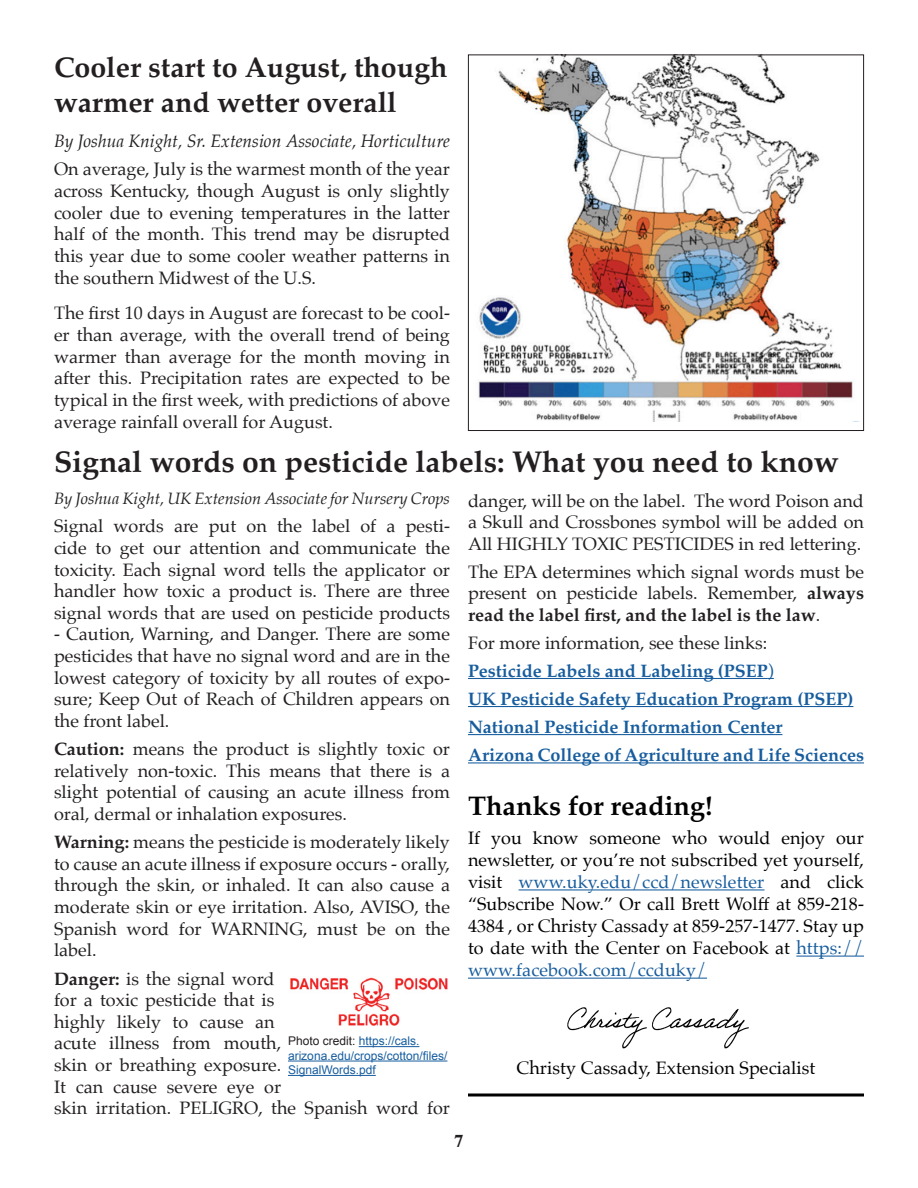
<style>
.page{position:relative;width:918px;height:1188px;background:#fff}
.page>*{position:absolute;margin:0;border:0;box-sizing:border-box;transform-origin:0 0}
.t1{font:700 30px "Palatino";color:#231f20}
.t2{font:700 28.5px/34.2px "Palatino";color:#231f20}
.t3{font:700 27px "Palatino";color:#000}
.t4{font:18px/21.6px "Palatino";color:#231f20;text-align:justify}
.t5{font:18px/22px "Palatino";letter-spacing:.005em;color:#000;text-align:justify}
.t6{font:700 18px "Palatino";color:#175d9e}
.t7{font:italic 18px "Palatino";color:#231f20}
.t8{font:700 18px "Times";color:#231f20}
.t9{font:italic 16.5px "Palatino";color:#231f20}
.t10{font:12px/14.4px "Arial";color:#175d9e}
.s1{font-weight:700}
.s2{color:#231f20}
.s3{font-weight:400}
.s4{color:#175d9e}
</style>
<div class="page">
<hr style="left:519px;top:889px;width:245px;height:1px;background:#175d9e">
<hr style="left:796px;top:956px;width:68px;height:1px;background:#175d9e">
<hr style="left:468px;top:978px;width:239px;height:1px;background:#175d9e">
<hr style="left:468px;top:1094px;width:396px;height:2px;background:#000">
<img style="left:478px;top:56px;width:375px;height:365px">
<div style="left:468px;top:54px;width:396px;height:377px;border:1px solid #231f20"></div>
<hr style="left:468px;top:678px;width:300px;height:1px;background:#175d9e">
<hr style="left:468px;top:706px;width:385px;height:1px;background:#175d9e">
<hr style="left:468px;top:734px;width:314px;height:1px;background:#175d9e">
<hr style="left:468px;top:762px;width:396px;height:1px;background:#175d9e">
<img style="left:290px;top:977px;width:158px;height:49px">
<hr style="left:359px;top:1046px;width:60px;height:1px;background:#175d9e">
<hr style="left:288px;top:1061px;width:159px;height:1px;background:#175d9e">
<hr style="left:288px;top:1075px;width:88px;height:1px;background:#175d9e">
<img style="left:567px;top:1007px;width:182px;height:42px">
<p class="t2" style="left:54px;top:50px;width:395px">Cooler start to August, though warmer and wetter overall</p>
<p class="t7" style="left:54px;top:125px;width:397px">By Joshua Knight, Sr. Extension Associate, Horticulture</p>
<p class="t4" style="left:54px;top:158px;width:398px">On average, July is the warmest month of the year across Kentucky, though August is only slightly cooler due to evening temperatures in the latter half of the month. This trend may be disrupted this year due to some cooler weather patterns in the southern Midwest of the U.S.</p>
<p class="t4" style="left:54px;top:302px;width:397px">The first 10 days in August are forecast to be cool&shy;er than average, with the overall trend of being warmer than average for the month moving in after this. Precipitation rates are expected to be typical in the first week, with predictions of above average rainfall overall for August.</p>
<p class="t1" style="left:54px;top:436px;width:786px">Signal words on pesticide labels: What you need to know</p>
<p class="t9" style="left:54px;top:484px;width:398px">By Joshua Kight, UK Extension Associate for Nursery Crops</p>
<p class="t4" style="left:54px;top:515px;width:398px">Signal words are put on the label of a pesti&shy;cide to get our attention and communicate the toxicity. Each signal word tells the applicator or handler how toxic a product is. There are three signal words that are used on pesticide products</p>
<p class="t4" style="left:54px;top:623px;width:398px">- Caution, Warning, and Danger. There are some pesticides that have no signal word and are in the lowest category of toxicity by all routes of expo&shy;sure; Keep Out of Reach of Children appears on the front label.</p>
<p class="t4" style="left:54px;top:738px;width:398px"><span class="s1">Caution:</span> means the product is slightly toxic or relatively non-toxic. This means that there is a slight potential of causing an acute illness from oral, dermal or inhalation exposures.</p>
<p class="t4" style="left:54px;top:831px;width:398px"><span class="s1">Warning:</span> means the pesticide is moderately likely to cause an acute illness if exposure occurs - orally, through the skin, or inhaled. It can also cause a moderate skin or eye irritation. Also, AVISO, the Spanish word for WARNING, must be on the label.</p>
<p class="t4" style="left:54px;top:968px;width:398px;text-align:left"><span class="s1">Danger:</span> is the signal word<br>for a toxic pesticide that is<br>highly likely to cause an<br>acute illness from mouth,<br>skin or breathing exposure.<br>It can cause severe eye or<br>skin irritation. PELIGRO, the Spanish word for</p>
<p class="t10" style="left:288px;top:1034px;width:161px"><span class="s2">Photo credit:</span> https://cals. arizona.edu/crops/cotton/files/<br>SignalWords.pdf</p>
<p class="t4" style="left:468px;top:490px;width:397px">danger, will be on the label. The word Poison and a Skull and Crossbones symbol will be added on All HIGHLY TOXIC PESTICIDES in red lettering.</p>
<p class="t4" style="left:468px;top:561px;width:397px">The EPA determines which signal words must be present on pesticide labels. Remember, <span class="s1">always read the label first, and the label is the law</span>.</p>
<p class="t4" style="left:468px;top:632px;width:301px">For more information, see these links:</p>
<p class="t6" style="left:468px;top:655px;width:307px">Pesticide Labels and Labeling (PSEP<span class="s3">)</span></p>
<p class="t6" style="left:468px;top:683px;width:387px">UK Pesticide Safety Education Program (PSEP)</p>
<p class="t6" style="left:468px;top:711px;width:316px">National Pesticide Information Center</p>
<p class="t6" style="left:468px;top:740px;width:398px">Arizona College of Agriculture and Life Sciences</p>
<p class="t3" style="left:468px;top:783px;width:246px">Thanks for reading!</p>
<p class="t5" style="left:468px;top:827px;width:398px">If you know someone who would enjoy our newsletter, or you’re not subscribed yet yourself, visit <span class="s4">www.uky.edu/ccd/newsletter</span> and click “Subscribe Now.” Or call Brett Wolff at 859-218- 4384 , or Christy Cassady at 859-257-1477. Stay up to date with the Center on Facebook at <span class="s4">https:// www.facebook.com/ccduky/</span></p>
<p class="t5" style="left:517px;top:1057px;width:300px">Christy Cassady, Extension Specialist</p>
<p class="t8" style="left:454px;top:1124px;width:10px">7</p>
</div>
